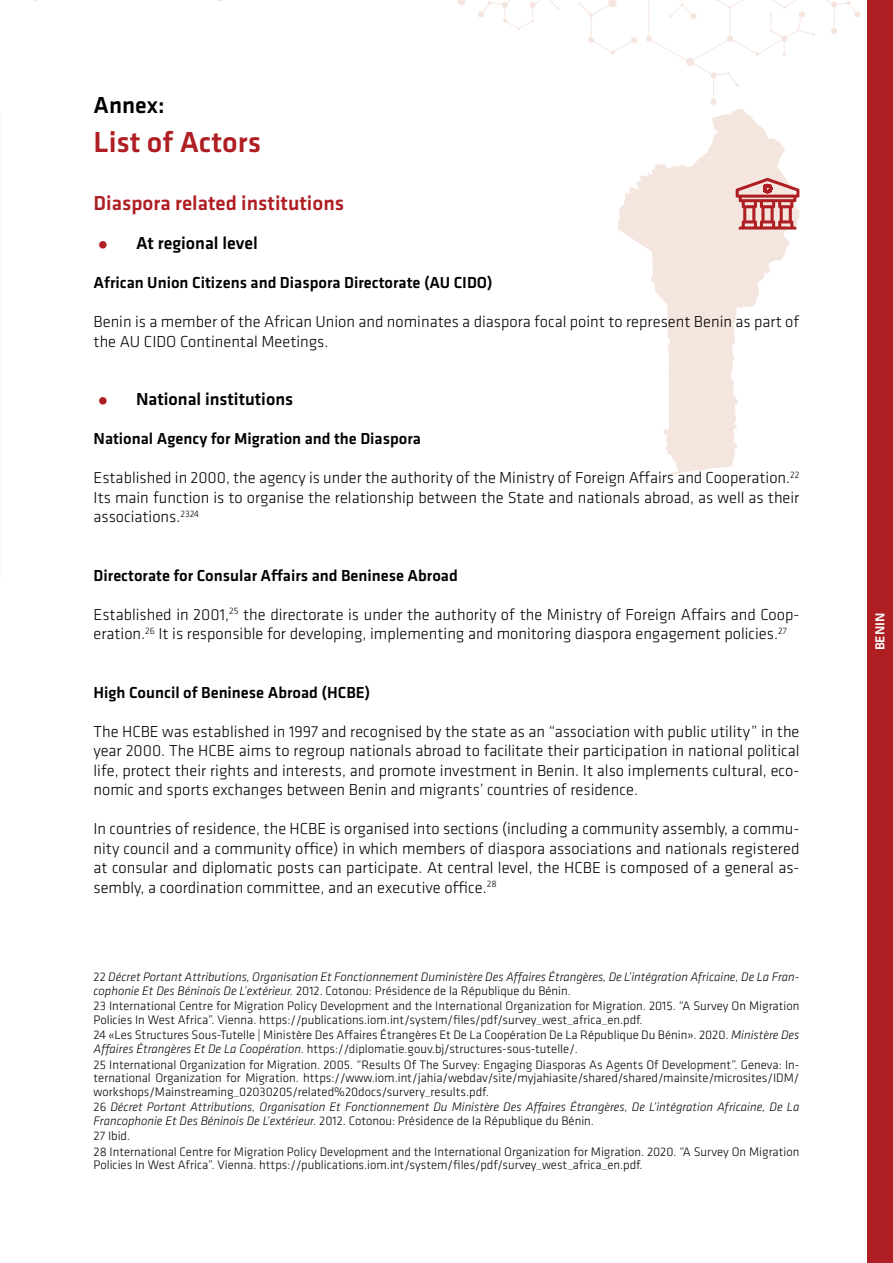
<style>
.page{position:relative;width:893px;height:1263px;background:#fff}
.page>*{position:absolute;margin:0;border:0;box-sizing:border-box;transform-origin:0 0}
.t1{font:500 30px "Klavika";color:#af1e23}
.t2{font:500 24px "Klavika";color:#000}
.t3{font:500 21px "Klavika";color:#af1e23}
.t4{font:500 18px "Klavika";color:#000}
.t5{font:300 16.5px/19.5px "Klavika";color:#000;text-align:justify}
.t6{font:500 16.5px "Klavika";color:#000}
.t7{font:500 13.5px "Klavika";color:#fff}
.t8{font:300 12.75px/13.5px "Klavika";color:#000}
.t9{font:italic 300 12.75px/13.5px "Klavika";color:#000}
.s1{color:#af1e23}
.s2{font-style:normal}
.s3{font-style:italic}
</style>
<div class="page">
<div style="left:867px;top:0;width:26px;height:1263px;background:#af1e23"></div>
<svg style="left:578px;top:0;width:59px;height:55px"></svg>
<svg style="left:457px;top:0;width:102px;height:30px"></svg>
<svg style="left:646px;top:0;width:215px;height:105px"></svg>
<svg style="left:618px;top:108px;width:172px;height:368px;fill:#f5e9e3"></svg>
<svg style="left:736px;top:178px;width:63px;height:52px;background:#d58e8c"></svg>
<h2 class="t2" style="left:94px;top:88px;width:73px">Annex:</h2>
<h1 class="t1" style="left:94px;top:121px;width:169px">List of Actors</h1>
<p class="t3" style="left:94px;top:189px;width:252px">Diaspora related institutions</p>
<p class="t4" style="left:94px;top:231px;width:166px"><span class="s1">•</span> At regional level</p>
<p class="t6" style="left:94px;top:271px;width:400px">African Union Citizens and Diaspora Directorate (AU CIDO)</p>
<p class="t5" style="left:94px;top:312px;width:707px">Benin is a member of the African Union and nominates a diaspora focal point to represent Benin as part of the AU CIDO Continental Meetings.</p>
<p class="t4" style="left:94px;top:387px;width:201px"><span class="s1">•</span> National institutions</p>
<p class="t6" style="left:94px;top:427px;width:329px">National Agency for Migration and the Diaspora</p>
<p class="t5" style="left:94px;top:468px;width:707px">Established in 2000, the agency is under the authority of the Ministry of Foreign Affairs and Cooperation.<sup>22<br></sup>Its main function is to organise the relationship between the State and nationals abroad, as well as their associations.<sup>2324</sup></p>
<p class="t6" style="left:94px;top:564px;width:366px">Directorate for Consular Affairs and Beninese Abroad</p>
<p class="t5" style="left:94px;top:604px;width:707px">Established in 2001,<sup>25</sup> the directorate is under the authority of the Ministry of Foreign Affairs and Coop&shy;eration.<sup>26</sup> It is responsible for developing, implementing and monitoring diaspora engagement policies.<sup>27</sup></p>
<p class="t6" style="left:94px;top:681px;width:278px">High Council of Beninese Abroad (HCBE)</p>
<p class="t5" style="left:94px;top:721px;width:707px">The HCBE was established in 1997 and recognised by the state as an “association with public utility” in the year 2000. The HCBE aims to regroup nationals abroad to facilitate their participation in national political life, protect their rights and interests, and promote investment in Benin. It also implements cultural, eco&shy;nomic and sports exchanges between Benin and migrants’ countries of residence.</p>
<p class="t5" style="left:94px;top:819px;width:707px">In countries of residence, the HCBE is organised into sections (including a community assembly, a commu&shy;nity council and a community office) in which members of diaspora associations and nationals registered at consular and diplomatic posts can participate. At central level, the HCBE is composed of a general as&shy;sembly, a coordination committee, and an executive office.<sup>28</sup></p>
<p class="t9" style="left:94px;top:970px;width:707px"><span class="s2">22</span> Décret Portant Attributions, Organisation Et Fonctionnement Duministère Des Affaires Étrangères, De L’intégration Africaine, De La Fran&shy;cophonie Et Des Béninois De L’extérieur. <span class="s2">2012. Cotonou: Présidence de la République du Bénin.</span></p>
<p class="t8" style="left:94px;top:999px;width:707px">23 International Centre for Migration Policy Development and the International Organization for Migration. 2015. “A Survey On Migration<br>Policies In West Africa”. Vienna. https://publications.iom.int/system/files/pdf/survey_west_africa_en.pdf.</p>
<p class="t8" style="left:94px;top:1028px;width:707px">24 «Les Structures Sous-Tutelle | Ministère Des Affaires Étrangères Et De La Coopération De La République Du Bénin». 2020. <span class="s3">Ministère Des<br>Affaires Étrangères Et De La Coopération.</span> https://diplomatie.gouv.bj/structures-sous-tutelle/.</p>
<p class="t8" style="left:94px;top:1057px;width:707px;text-align:justify">25 International Organization for Migration. 2005. “Results Of The Survey: Engaging Diasporas As Agents Of Development”. Geneva: In&shy;ternational Organization for Migration. https://www.iom.int/jahia/webdav/site/myjahiasite/shared/shared/mainsite/microsites/IDM/ workshops/Mainstreaming_02030205/related%20docs/survery_results.pdf.</p>
<p class="t9" style="left:94px;top:1100px;width:707px"><span class="s2">26</span> Décret Portant Attributions, Organisation Et Fonctionnement Du Ministère Des Affaires Étrangères, De L’intégration Africaine, De La<br>Francophonie Et Des Béninois De L’extérieur. <span class="s2">2012. Cotonou: Présidence de la République du Bénin.</span></p>
<p class="t8" style="left:94px;top:1128px;width:707px;line-height:15.6px">27 Ibid.<br>28 International Centre for Migration Policy Development and the International Organization for Migration. 2020. “A Survey On Migration</p>
<p class="t8" style="left:94px;top:1158px;width:551px">Policies In West Africa”. Vienna. https://publications.iom.int/system/files/pdf/survey_west_africa_en.pdf.</p>
<p class="t7" style="left:871px;top:650px;width:39px;rotate:-90deg">BENIN</p>
</div>
